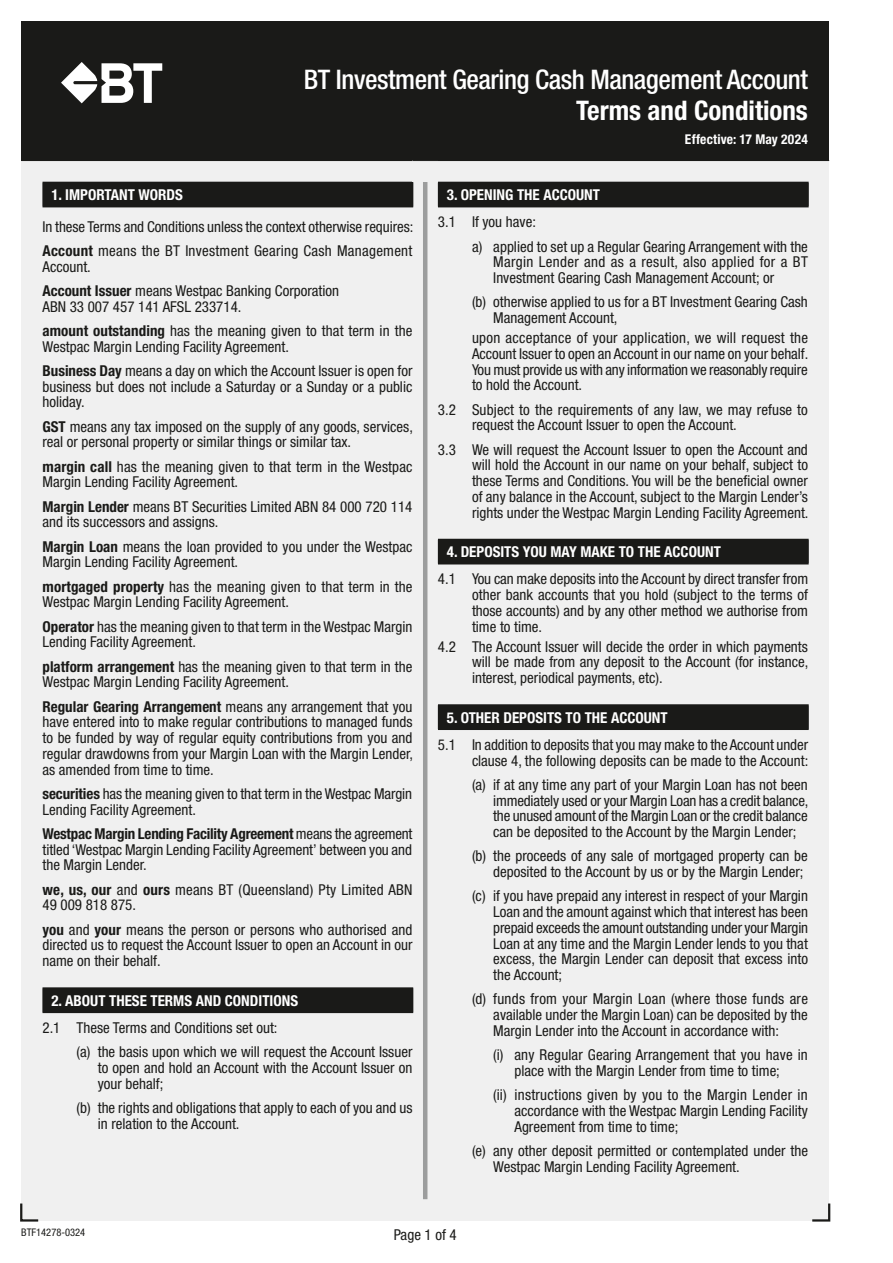
<style>
.page{position:relative;width:893px;height:1263px;background:#fff}
.page>*{position:absolute;margin:0;border:0;box-sizing:border-box;transform-origin:0 0}
._9-Masthead_Hdg_1{font:500 condensed 27px "Helvetica Neue LT Std";letter-spacing:-.015em;color:#fff}
._9-Masthead_Hdg_2{font:700 condensed 27px "Helvetica Neue LT Std";color:#fff}
._9-Body__sp{font:condensed 15px/15.8px "Helvetica Neue LT Std";color:#1a1a18}
._9-Hang__sp{font:condensed 15px/15.8px "Helvetica Neue LT Std";color:#1a1a18;text-align:justify}
._9-Body{font:condensed 15px/15.8px "Helvetica Neue LT Std";color:#1a1a18;text-align:justify}
._9-Hang2__sp{font:condensed 15px/15.8px "Helvetica Neue LT Std";color:#1a1a18;text-align:center}
._9-Hdg_1__1-9{font:700 condensed 15px "Helvetica Neue LT Std";color:#fff}
._9-Masthead_Other_Info{font:700 condensed 13.5px "Helvetica Neue LT Std";letter-spacing:.015em;color:#fff}
.t1{font:condensed 10.5px "Helvetica Neue LT Std";color:#1a1a18}
.s1{font-weight:700}
</style>
<div class="page">
<div style="left:21px;top:21px;width:808px;height:1199px;background:#f0f0f0"></div>
<hr style="left:423px;top:43px;width:4px;height:1156px;background:#9c9d9d">
<div style="left:43px;top:182px;width:370px;height:25px;background:#1a1a18"></div>
<hr style="left:43px;top:207px;width:370px;height:1px;background:#1a1a18">
<div style="left:43px;top:988px;width:370px;height:24px;background:#1a1a18"></div>
<hr style="left:43px;top:987px;width:370px;height:1px;background:#1a1a18">
<hr style="left:43px;top:1012px;width:370px;height:1px;background:#1a1a18">
<div style="left:438px;top:182px;width:370px;height:25px;background:#1a1a18"></div>
<hr style="left:438px;top:182px;width:371px;height:1px;background:#1a1a18">
<svg style="left:808px;top:183px;width:1px;height:24px"></svg>
<hr style="left:438px;top:207px;width:371px;height:1px;background:#1a1a18">
<div style="left:438px;top:539px;width:370px;height:25px;background:#1a1a18"></div>
<hr style="left:438px;top:539px;width:371px;height:1px;background:#1a1a18">
<svg style="left:808px;top:540px;width:1px;height:24px"></svg>
<hr style="left:438px;top:564px;width:371px;height:1px;background:#1a1a18">
<div style="left:438px;top:705px;width:370px;height:24px;background:#1a1a18"></div>
<hr style="left:438px;top:704px;width:371px;height:1px;background:#1a1a18">
<svg style="left:808px;top:705px;width:1px;height:24px"></svg>
<hr style="left:438px;top:729px;width:371px;height:1px;background:#1a1a18">
<svg style="left:20px;top:1203px;width:20px;height:19px"></svg>
<svg style="left:810px;top:1203px;width:21px;height:19px"></svg>
<div style="left:21px;top:21px;width:808px;height:140px;background:#1a1a18"></div>
<div style="left:412px;top:161px;width:26px;height:21px;background:#f0f0f0"></div>
<svg style="left:61px;top:62px;width:101px;height:41px"></svg>
<p class="_9-Masthead_Hdg_1" style="left:304px;top:63px;width:506px">BT Investment Gearing Cash Management Account</p>
<p class="_9-Masthead_Hdg_2" style="left:576px;top:94px;width:233px">Terms and Conditions</p>
<p class="_9-Masthead_Other_Info" style="left:685px;top:131px;width:124px">Effective: 17 May 2024</p>
<p class="_9-Hdg_1__1-9" style="left:51px;top:186px;width:133px">1. IMPORTANT WORDS</p>
<p class="_9-Body__sp" style="left:43px;top:218px;width:372px">In these Terms and Conditions unless the context otherwise requires:</p>
<p class="_9-Body__sp" style="left:43px;top:242px;width:371px"><span class="s1">Account</span> means the BT Investment Gearing Cash Management<br>Account.</p>
<p class="_9-Body__sp" style="left:43px;top:282px;width:298px"><span class="s1">Account Issuer</span> means Westpac Banking Corporation<br>ABN 33 007 457 141 AFSL 233714.</p>
<p class="_9-Body__sp" style="left:43px;top:322px;width:371px"><span class="s1">amount outstanding</span> has the meaning given to that term in the<br>Westpac Margin Lending Facility Agreement.</p>
<p class="_9-Body__sp" style="left:43px;top:362px;width:371px;text-align:justify"><span class="s1">Business Day</span> means a day on which the Account Issuer is open for business but does not include a Saturday or a Sunday or a public holiday.</p>
<p class="_9-Body__sp" style="left:43px;top:418px;width:372px"><span class="s1">GST</span> means any tax imposed on the supply of any goods, services, real or personal property or similar things or similar tax.</p>
<p class="_9-Body__sp" style="left:43px;top:458px;width:371px"><span class="s1">margin call</span> has the meaning given to that term in the Westpac<br>Margin Lending Facility Agreement.</p>
<p class="_9-Body__sp" style="left:43px;top:498px;width:371px"><span class="s1">Margin Lender</span> means BT Securities Limited ABN 84 000 720 114 and its successors and assigns.</p>
<p class="_9-Body__sp" style="left:43px;top:538px;width:371px"><span class="s1">Margin Loan</span> means the loan provided to you under the Westpac<br>Margin Lending Facility Agreement.</p>
<p class="_9-Body__sp" style="left:43px;top:578px;width:372px"><span class="s1">mortgaged property</span> has the meaning given to that term in the<br>Westpac Margin Lending Facility Agreement.</p>
<p class="_9-Body__sp" style="left:43px;top:618px;width:371px"><span class="s1">Operator</span> has the meaning given to that term in the Westpac Margin<br>Lending Facility Agreement.</p>
<p class="_9-Body__sp" style="left:43px;top:658px;width:371px"><span class="s1">platform arrangement</span> has the meaning given to that term in the<br>Westpac Margin Lending Facility Agreement.</p>
<p class="_9-Body__sp" style="left:43px;top:698px;width:372px;text-align:justify"><span class="s1">Regular Gearing Arrangement</span> means any arrangement that you have entered into to make regular contributions to managed funds to be funded by way of regular equity contributions from you and regular drawdowns from your Margin Loan with the Margin Lender, as amended from time to time.</p>
<p class="_9-Body__sp" style="left:43px;top:785px;width:371px"><span class="s1">securities</span> has the meaning given to that term in the Westpac Margin<br>Lending Facility Agreement.</p>
<p class="_9-Body__sp" style="left:43px;top:825px;width:371px;text-align:justify"><span class="s1">Westpac Margin Lending Facility Agreement</span> means the agreement titled ‘Westpac Margin Lending Facility Agreement’ between you and the Margin Lender.</p>
<p class="_9-Body__sp" style="left:43px;top:881px;width:371px"><span class="s1">we, us, our</span> and <span class="s1">ours</span> means BT (Queensland) Pty Limited ABN<br>49 009 818 875.</p>
<p class="_9-Body__sp" style="left:43px;top:921px;width:372px;text-align:justify"><span class="s1">you</span> and <span class="s1">your</span> means the person or persons who authorised and directed us to request the Account Issuer to open an Account in our name on their behalf.</p>
<p class="_9-Hdg_1__1-9" style="left:51px;top:991px;width:248px">2. ABOUT THESE TERMS AND CONDITIONS</p>
<p class="_9-Body" style="left:43px;top:1020px;width:236px">2.1 These Terms and Conditions set out:</p>
<p class="_9-Hang__sp" style="left:98px;top:1044px;width:316px;text-indent:-21px">(a) the basis upon which we will request the Account Issuer to open and hold an Account with the Account Issuer on your behalf;</p>
<p class="_9-Hang__sp" style="left:98px;top:1100px;width:316px;text-indent:-21px">(b) the rights and obligations that apply to each of you and us in relation to the Account.</p>
<p class="_9-Hdg_1__1-9" style="left:447px;top:186px;width:155px">3. OPENING THE ACCOUNT</p>
<p class="_9-Body" style="left:438px;top:214px;width:99px">3.1 If you have:</p>
<p class="_9-Hang__sp" style="left:493px;top:238px;width:316px;text-indent:-21px">a) applied to set up a Regular Gearing Arrangement with the Margin Lender and as a result, also applied for a BT Investment Gearing Cash Management Account; or</p>
<p class="_9-Hang__sp" style="left:493px;top:294px;width:316px;text-indent:-21px">(b) otherwise applied to us for a BT Investment Gearing Cash<br>Management Account,</p>
<p class="_9-Body" style="left:472px;top:330px;width:338px">upon acceptance of your application, we will request the Account Issuer to open an Account in our name on your behalf.<br>You must provide us with any information we reasonably require to hold the Account.</p>
<p class="_9-Body__sp" style="left:472px;top:401px;width:337px;text-indent:-34px">3.2 Subject to the requirements of any law, we may refuse to request the Account Issuer to open the Account.</p>
<p class="_9-Body__sp" style="left:472px;top:441px;width:338px;text-align:justify;text-indent:-34px">3.3 We will request the Account Issuer to open the Account and will hold the Account in our name on your behalf, subject to these Terms and Conditions. You will be the beneficial owner of any balance in the Account, subject to the Margin Lender’s rights under the Westpac Margin Lending Facility Agreement.</p>
<p class="_9-Hdg_1__1-9" style="left:447px;top:543px;width:276px">4. DEPOSITS YOU MAY MAKE TO THE ACCOUNT</p>
<p class="_9-Body" style="left:472px;top:571px;width:338px;text-indent:-34px">4.1 You can make deposits into the Account by direct transfer from other bank accounts that you hold (subject to the terms of those accounts) and by any other method we authorise from time to time.</p>
<p class="_9-Body" style="left:472px;top:638px;width:338px;text-indent:-34px">4.2 The Account Issuer will decide the order in which payments will be made from any deposit to the Account (for instance, interest, periodical payments, etc).</p>
<p class="_9-Hdg_1__1-9" style="left:447px;top:708px;width:222px">5. OTHER DEPOSITS TO THE ACCOUNT</p>
<p class="_9-Body" style="left:438px;top:736px;width:372px;text-align:right">5.1 In addition to deposits that you may make to the Account under clause 4, the following deposits can be made to the Account:</p>
<p class="_9-Hang__sp" style="left:493px;top:776px;width:317px;text-indent:-21px">(a) if at any time any part of your Margin Loan has not been immediately used or your Margin Loan has a credit balance, the unused amount of the Margin Loan or the credit balance can be deposited to the Account by the Margin Lender;</p>
<p class="_9-Hang__sp" style="left:472px;top:848px;width:337px;text-align:right">(b) the proceeds of any sale of mortgaged property can be deposited to the Account by us or by the Margin Lender;</p>
<p class="_9-Hang__sp" style="left:493px;top:888px;width:316px;text-indent:-21px">(c) if you have prepaid any interest in respect of your Margin Loan and the amount against which that interest has been prepaid exceeds the amount outstanding under your Margin Loan at any time and the Margin Lender lends to you that excess, the Margin Lender can deposit that excess into the Account;</p>
<p class="_9-Hang__sp" style="left:493px;top:991px;width:316px;text-indent:-21px">(d) funds from your Margin Loan (where those funds are available under the Margin Loan) can be deposited by the Margin Lender into the Account in accordance with:</p>
<p class="_9-Hang2__sp" style="left:493px;top:1047px;width:316px">(i) any Regular Gearing Arrangement that you have in place with the Margin Lender from time to time;</p>
<p class="_9-Hang2__sp" style="left:514px;top:1087px;width:295px;text-align:justify;text-indent:-21px">(ii) instructions given by you to the Margin Lender in accordance with the Westpac Margin Lending Facility Agreement from time to time;</p>
<p class="_9-Hang__sp" style="left:493px;top:1142px;width:316px;text-indent:-21px">(e) any other deposit permitted or contemplated under the<br>Westpac Margin Lending Facility Agreement.</p>
<p class="t1" style="left:21px;top:1226px;width:66px">BTF14278-0324</p>
<p class="_9-Body__sp" style="left:394px;top:1226px;width:65px">Page 1 of 4</p>
</div>
